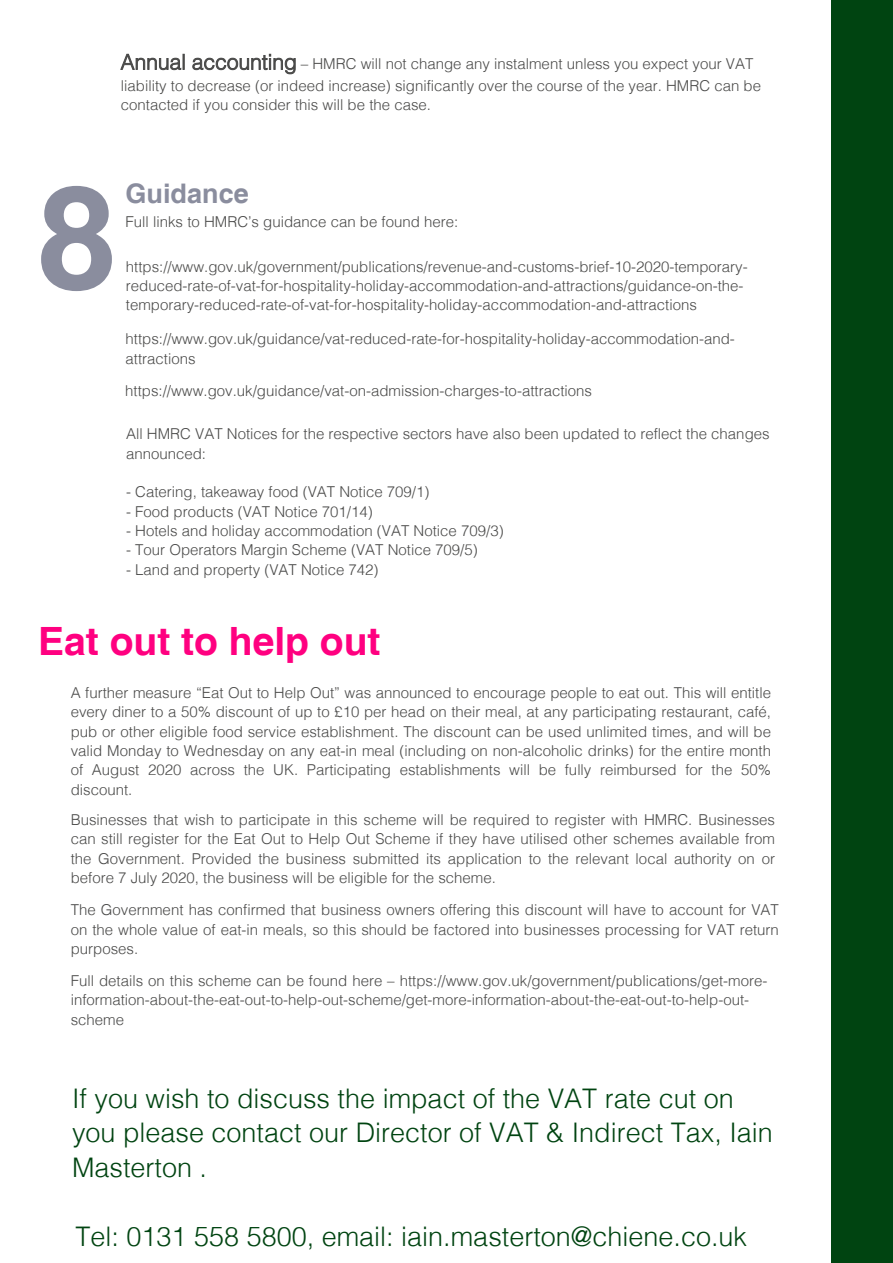
<style>
.page{position:relative;width:893px;height:1263px;background:#fff}
.page>*{position:absolute;margin:0;border:0;box-sizing:border-box;transform-origin:0 0}
.t1{font:700 144px "Helvetica";color:#8a8d9e}
.t2{font:700 39px "Helvetica";color:#ff0080}
.t3{font:300 27px/34.5px "Helvetica";color:#041}
.t4{font:700 27px "Helvetica";color:#8a8d9e}
.t5{font:300 15px/19.4px "Helvetica";color:#4a4a49}
.s1{font-size:21px}
</style>
<div class="page">
<div style="left:831px;top:0;width:62px;height:1263px;background:#041"></div>
<p class="t5" style="left:121px;top:53px;width:642px;line-height:21.8px"><span class="s1">Annual accounting</span> – HMRC will not change any instalment unless you expect your VAT liability to decrease (or indeed increase) significantly over the course of the year. HMRC can be</p>
<p class="t5" style="left:121px;top:95px;width:312px">contacted if you consider this will be the case.</p>
<h1 class="t1" style="left:36px;top:150px;width:82px">8</h1>
<h3 class="t4" style="left:126px;top:177px;width:125px">Guidance</h3>
<p class="t5" style="left:126px;top:212px;width:334px">Full links to HMRC’s guidance can be found here:</p>
<p class="t5" style="left:126px;top:257px;width:623px">https://www.gov.uk/government/publications/revenue-and-customs-brief-10-2020-temporary&shy;reduced-rate-of-vat-for-hospitality-holiday-accommodation-and-attractions/guidance-on-the&shy;temporary-reduced-rate-of-vat-for-hospitality-holiday-accommodation-and-attractions</p>
<p class="t5" style="left:126px;top:329px;width:611px">https://www.gov.uk/guidance/vat-reduced-rate-for-hospitality-holiday-accommodation-and&shy;attractions</p>
<p class="t5" style="left:125px;top:381px;width:468px">https://www.gov.uk/guidance/vat-on-admission-charges-to-attractions</p>
<p class="t5" style="left:126px;top:424px;width:645px">All HMRC VAT Notices for the respective sectors have also been updated to reflect the changes announced:</p>
<p class="t5" style="left:126px;top:482px;width:305px">- Catering, takeaway food (VAT Notice 709/1)</p>
<p class="t5" style="left:126px;top:501px;width:248px">- Food products (VAT Notice 701/14)</p>
<p class="t5" style="left:126px;top:521px;width:379px">- Hotels and holiday accommodation (VAT Notice 709/3)</p>
<p class="t5" style="left:126px;top:540px;width:353px">- Tour Operators Margin Scheme (VAT Notice 709/5)</p>
<p class="t5" style="left:126px;top:559px;width:254px">- Land and property (VAT Notice 742)</p>
<h2 class="t2" style="left:38px;top:618px;width:344px">Eat out to help out</h2>
<p class="t5" style="left:71px;top:683px;width:702px;text-align:justify">A further measure “Eat Out to Help Out” was announced to encourage people to eat out. This will entitle every diner to a 50% discount of up to £10 per head on their meal, at any participating restaurant, café, pub or other eligible food service establishment. The discount can be used unlimited times, and will be valid Monday to Wednesday on any eat-in meal (including on non-alcoholic drinks) for the entire month of August 2020 across the UK. Participating establishments will be fully reimbursed for the 50% discount.</p>
<p class="t5" style="left:71px;top:810px;width:706px;text-align:justify">Businesses that wish to participate in this scheme will be required to register with HMRC. Businesses can still register for the Eat Out to Help Out Scheme if they have utilised other schemes available from the Government. Provided the business submitted its application to the relevant local authority on or before 7 July 2020, the business will be eligible for the scheme.</p>
<p class="t5" style="left:71px;top:900px;width:710px;text-align:justify">The Government has confirmed that business owners offering this discount will have to account for VAT on the whole value of eat-in meals, so this should be factored into businesses processing for VAT return purposes.</p>
<p class="t5" style="left:71px;top:971px;width:698px">Full details on this scheme can be found here – https://www.gov.uk/government/publications/get-more&shy;information-about-the-eat-out-to-help-out-scheme/get-more-information-about-the-eat-out-to-help-out&shy;scheme</p>
<h3 class="t3" style="left:72px;top:1081px;width:702px">If you wish to discuss the impact of the VAT rate cut on you please contact our Director of VAT &amp; Indirect Tax, Iain<br>Masterton .</h3>
<h3 class="t3" style="left:76px;top:1218px;width:673px">Tel: 0131 558 5800, email: iain.masterton@chiene.co.uk</h3>
</div>
